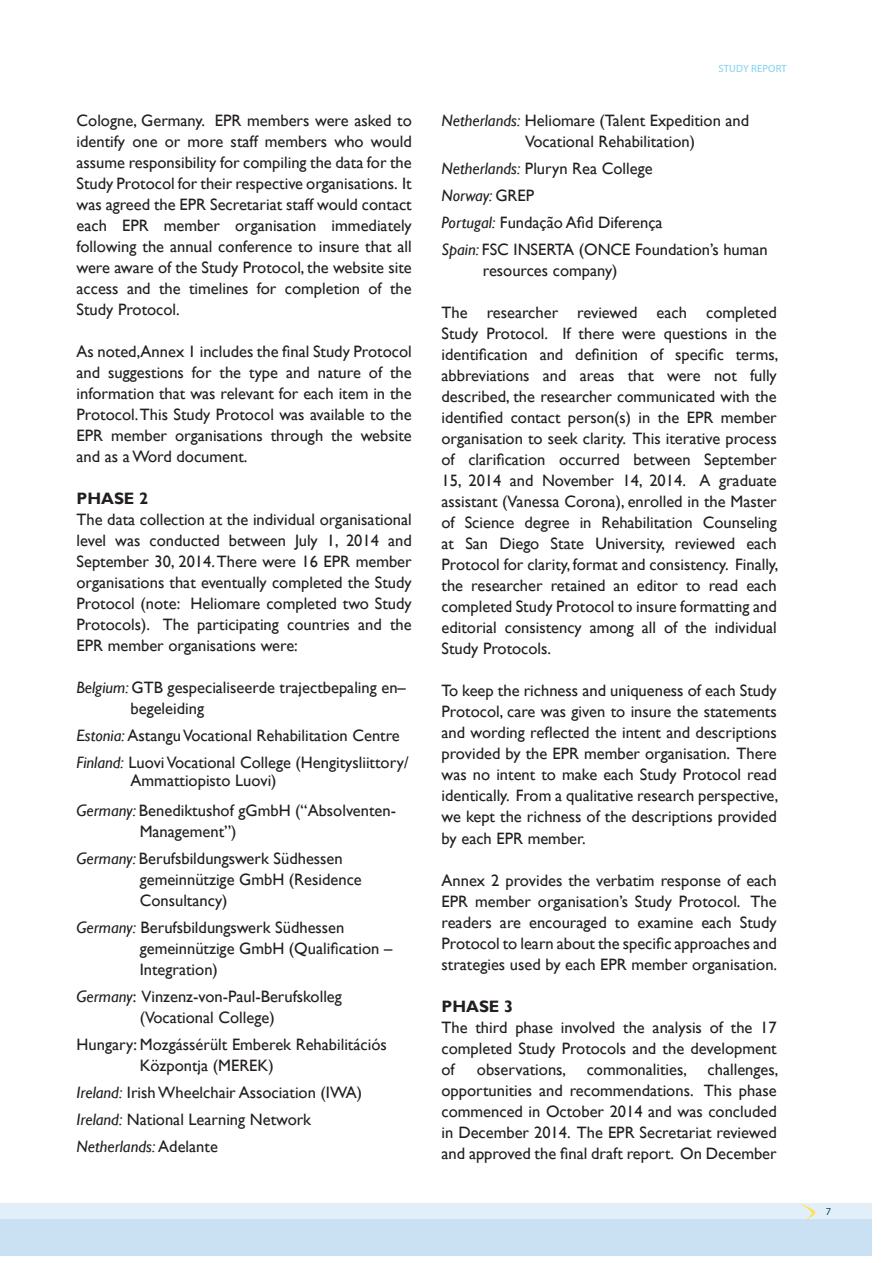
<style>
.page{position:relative;width:893px;height:1263px;background:#fff}
.page>*{position:absolute;margin:0;border:0;box-sizing:border-box;transform-origin:0 0}
.t1{font:16.5px/21px "Gill Sans";color:#231f20}
.t2{font:700 16.5px "Gill Sans";color:#231f20}
.t3{font:10.5px "Myriad Pro";letter-spacing:.02em;color:#7ed0ed}
.t4{font:10.5px "Myriad Pro";color:#034165}
.s1{font-style:italic}
</style>
<div class="page">
<div style="left:0;top:1203px;width:872px;height:16px;background:#e3eff8"></div>
<div style="left:0;top:1219px;width:872px;height:36px;background:#cae1f3"></div>
<svg style="left:800px;top:1203px;width:16px;height:17px"></svg>
<p class="t1" style="left:77px;top:110px;width:337px;text-align:justify">Cologne, Germany. EPR members were asked to identify one or more staff members who would assume responsibility for compiling the data for the Study Protocol for their respective organisations. It was agreed the EPR Secretariat staff would contact each EPR member organisation immediately following the annual conference to insure that all were aware of the Study Protocol, the website site access and the timelines for completion of the Study Protocol.</p>
<p class="t1" style="left:77px;top:342px;width:337px;text-align:justify">As noted,Annex 1 includes the final Study Protocol and suggestions for the type and nature of the information that was relevant for each item in the Protocol. This Study Protocol was available to the EPR member organisations through the website and as a Word document.</p>
<p class="t2" style="left:77px;top:489px;width:73px">PHASE 2</p>
<p class="t1" style="left:77px;top:510px;width:337px;text-align:justify">The data collection at the individual organisational level was conducted between July 1, 2014 and September 30, 2014. There were 16 EPR member organisations that eventually completed the Study Protocol (note: Heliomare completed two Study Protocols). The participating countries and the EPR member organisations were:</p>
<p class="t1" style="left:131px;top:678px;width:277px;text-indent:-54px"><span class="s1">Belgium:</span> GTB gespecialiseerde trajectbepaling en– begeleiding</p>
<p class="t1" style="left:77px;top:723px;width:334px;line-height:27px"><span class="s1">Estonia:</span> Astangu Vocational Rehabilitation Centre<br><span class="s1">Finland:</span> Luovi Vocational College (Hengitysliittory/</p>
<p class="t1" style="left:77px;top:766px;width:321px;line-height:30px;text-indent:54px">Ammattiopisto Luovi)<br><span class="s1">Germany:</span> Benediktushof gGmbH (“Absolventen-</p>
<p class="t1" style="left:77px;top:819px;width:268px;line-height:27px;text-indent:63px">Management”)<br><span class="s1">Germany:</span> Berufsbildungswerk Südhessen</p>
<p class="t1" style="left:140px;top:870px;width:224px">gemeinnützige GmbH (Residence<br>Consultancy)</p>
<p class="t1" style="left:140px;top:918px;width:254px;text-indent:-63px"><span class="s1">Germany:</span> Berufsbildungswerk Südhessen gemeinnützige GmbH (Qualification –<br>Integration)</p>
<p class="t1" style="left:77px;top:987px;width:267px;text-align:center"><span class="s1">Germany</span>: Vinzenz-von-Paul-Berufskolleg (Vocational College)</p>
<p class="t1" style="left:140px;top:1035px;width:249px;text-indent:-63px">Hungary: Mozgássérült Emberek Rehabilitációs<br>Központja (MEREK)</p>
<p class="t1" style="left:77px;top:1080px;width:287px;line-height:27px"><span class="s1">Ireland:</span> Irish Wheelchair Association (IWA)<br><span class="s1">Ireland:</span> National Learning Network<br><span class="s1">Netherlands:</span> Adelante</p>
<p class="t3" style="left:718px;top:62px;width:70px">STUDY REPORT</p>
<p class="t1" style="left:525px;top:111px;width:226px;text-indent:-84px"><span class="s1">Netherlands:</span> Heliomare (Talent Expedition and<br>Vocational Rehabilitation)</p>
<p class="t1" style="left:441px;top:156px;width:328px;line-height:27px"><span class="s1">Netherlands:</span> Pluryn Rea College<br><span class="s1">Norway:</span> GREP<br><span class="s1">Portugal:</span> Fundação Afid Diferença<br><span class="s1">Spain:</span> FSC INSERTA (ONCE Foundation’s human</p>
<p class="t1" style="left:483px;top:261px;width:136px">resources company)</p>
<p class="t1" style="left:441px;top:303px;width:338px;text-align:justify">The researcher reviewed each completed Study Protocol. If there were questions in the identification and definition of specific terms, abbreviations and areas that were not fully described, the researcher communicated with the identified contact person(s) in the EPR member organisation to seek clarity. This iterative process of clarification occurred between September 15, 2014 and November 14, 2014. A graduate assistant (Vanessa Corona), enrolled in the Master of Science degree in Rehabilitation Counseling at San Diego State University, reviewed each Protocol for clarity, format and consistency. Finally, the researcher retained an editor to read each completed Study Protocol to insure formatting and editorial consistency among all of the individual Study Protocols.</p>
<p class="t1" style="left:441px;top:681px;width:338px;text-align:justify">To keep the richness and uniqueness of each Study Protocol, care was given to insure the statements and wording reflected the intent and descriptions provided by the EPR member organisation. There was no intent to make each Study Protocol read identically. From a qualitative research perspective, we kept the richness of the descriptions provided by each EPR member.</p>
<p class="t1" style="left:441px;top:870px;width:337px;text-align:justify">Annex 2 provides the verbatim response of each EPR member organisation’s Study Protocol. The readers are encouraged to examine each Study Protocol to learn about the specific approaches and strategies used by each EPR member organisation.</p>
<p class="t2" style="left:441px;top:996px;width:73px">PHASE 3</p>
<p class="t1" style="left:441px;top:1017px;width:337px;text-align:justify">The third phase involved the analysis of the 17 completed Study Protocols and the development of</p>
<p class="t1" style="left:441px;top:1059px;width:338px;text-align:justify;text-indent:35px">observations, commonalities, challenges, opportunities and recommendations. This phase commenced in October 2014 and was concluded in December 2014. The EPR Secretariat reviewed and approved the final draft report. On December</p>
<p class="t4" style="left:826px;top:1205px;width:7px">7</p>
</div>
